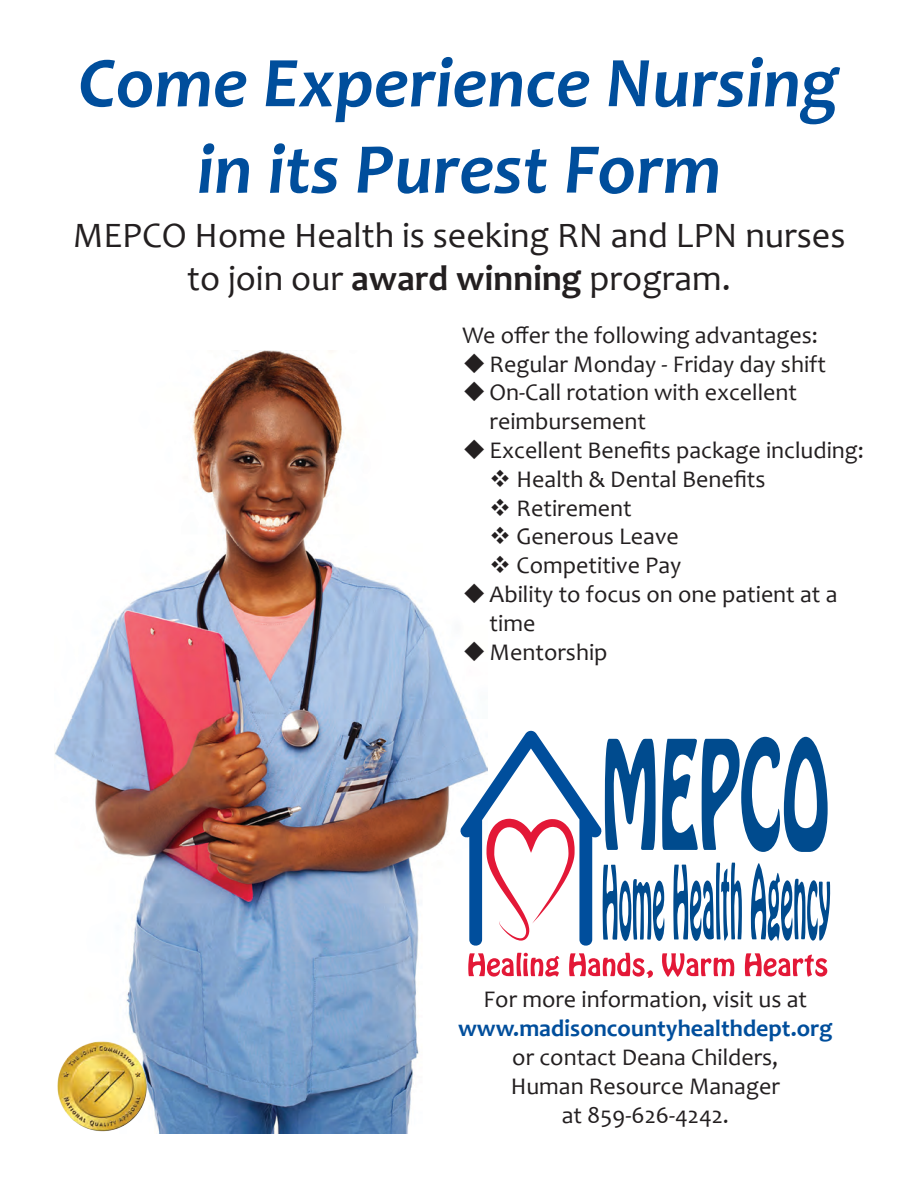
<style>
.page{position:relative;width:918px;height:1188px;background:#fff}
.page>*{position:absolute;margin:0;border:0;box-sizing:border-box;transform-origin:0 0}
.t1{font:italic 700 72px "Candara";color:#004e9c}
.t2{font:36px/43.2px "Candara";color:#231f20;text-align:center}
.t3{font:24px/28.8px "Candara";color:#231f20}
.t4{font:700 24px "Candara";color:#004e9c}
.s1{font-weight:700}
</style>
<div class="page">
<img style="left:54px;top:351px;width:419px;height:783px">
<svg style="left:460px;top:731px;width:370px;height:247px"></svg>
<img style="left:54px;top:1039px;width:95px;height:95px">
<p class="t1" style="left:79px;top:38px;width:762px">Come Experience Nursing</p>
<p class="t1" style="left:197px;top:124px;width:526px">in its Purest Form</p>
<p class="t2" style="left:73px;top:213px;width:774px">MEPCO Home Health is seeking RN and LPN nurses to join our <span class="s1">award winning</span> program.</p>
<p class="t3" style="left:463px;top:320px;width:357px">We offer the following advantages:</p>
<p class="t3" style="left:463px;top:349px;width:365px">◆Regular Monday - Friday day shift</p>
<p class="t3" style="left:490px;top:378px;width:309px;text-indent:-27px">◆On-Call rotation with excellent reimbursement</p>
<p class="t3" style="left:463px;top:436px;width:403px">◆Excellent Benefits package including:</p>
<p class="t3" style="left:490px;top:464px;width:277px">❖ Health &amp; Dental Benefits</p>
<p class="t3" style="left:490px;top:493px;width:144px">❖ Retirement</p>
<p class="t3" style="left:490px;top:522px;width:191px">❖ Generous Leave</p>
<p class="t3" style="left:490px;top:551px;width:193px">❖ Competitive Pay</p>
<p class="t3" style="left:490px;top:580px;width:349px;text-indent:-27px">◆Ability to focus on one patient at a time</p>
<p class="t3" style="left:463px;top:637px;width:146px">◆Mentorship</p>
<p class="t3" style="left:484px;top:985px;width:325px">For more information, visit us at</p>
<p class="t4" style="left:458px;top:1013px;width:376px">www.madisoncountyhealthdept.org</p>
<p class="t3" style="left:512px;top:1043px;width:268px">or contact Deana Childers,</p>
<p class="t3" style="left:511px;top:1071px;width:271px">Human Resource Manager</p>
<p class="t3" style="left:562px;top:1100px;width:169px">at 859-626-4242.</p>
</div>
